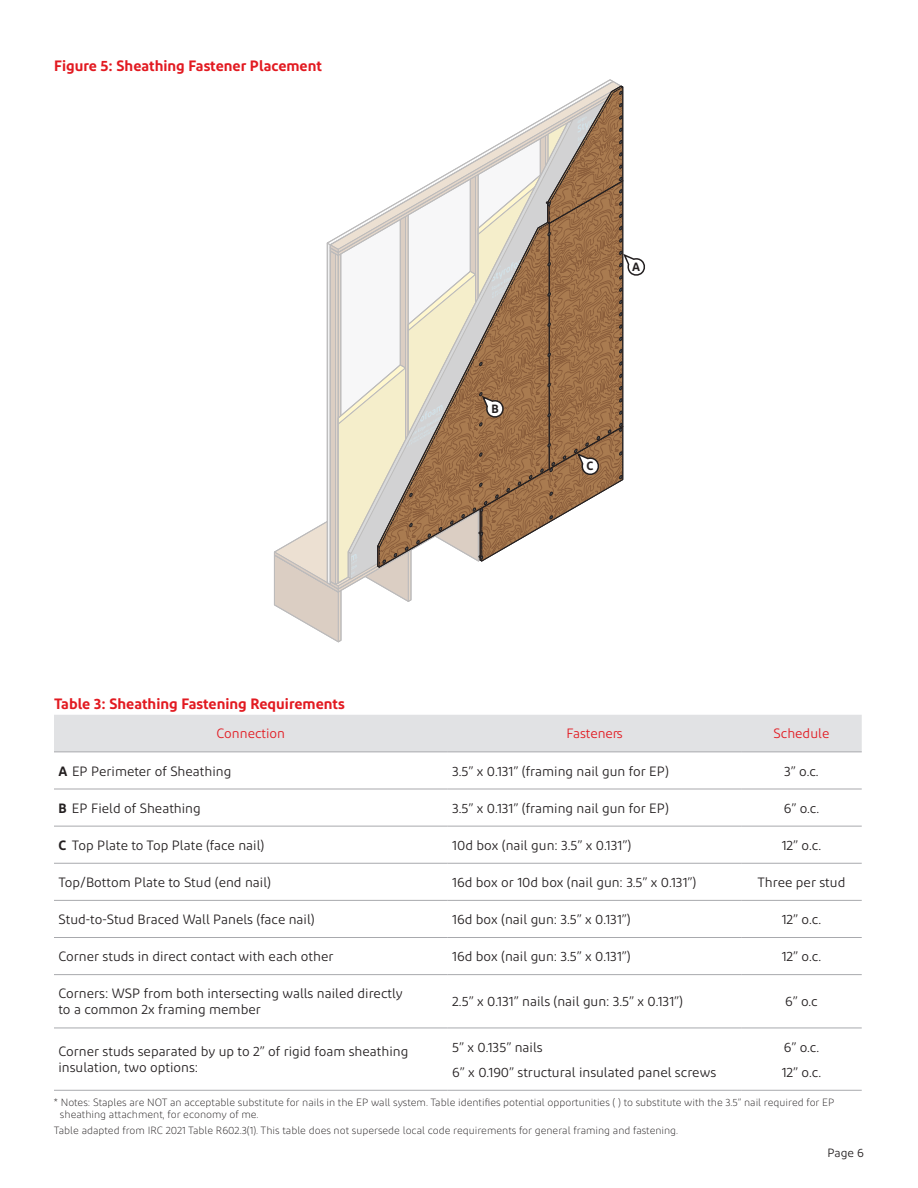
<style>
.page{position:relative;width:918px;height:1188px;background:#fff}
.page>*{position:absolute;margin:0;border:0;box-sizing:border-box;transform-origin:0 0}
.subhead_2{font:600 15px "Diodrum";color:#e21a21}
.table_body_2{font:13.5px/16.2px "Diodrum";color:#231f20}
.table_colhead_1{font:13.5px "Diodrum";color:#e21a21}
.t1{font:12px "Diodrum";color:#231f20}
.t2{font:600 12px "Diodrum";color:#231f20}
.footnote_1{font:300 10.5px/12px "Diodrum";color:#231f20}
.s1{font-weight:600}
</style>
<div class="page">
<svg style="left:274px;top:85px;width:371px;height:558px"></svg>
<div style="left:54px;top:715px;width:808px;height:37px;background:#e1e2e4"></div>
<hr style="left:54px;top:789px;width:394px;height:1px;background:#a8a9ad">
<hr style="left:448px;top:789px;width:293px;height:1px;background:#a8a9ad">
<hr style="left:741px;top:789px;width:121px;height:1px;background:#a8a9ad">
<hr style="left:54px;top:826px;width:394px;height:1px;background:#a8a9ad">
<hr style="left:448px;top:826px;width:293px;height:1px;background:#a8a9ad">
<hr style="left:741px;top:826px;width:121px;height:1px;background:#a8a9ad">
<hr style="left:54px;top:863px;width:394px;height:1px;background:#a8a9ad">
<hr style="left:448px;top:863px;width:293px;height:1px;background:#a8a9ad">
<hr style="left:741px;top:863px;width:121px;height:1px;background:#a8a9ad">
<hr style="left:54px;top:900px;width:394px;height:1px;background:#a8a9ad">
<hr style="left:448px;top:900px;width:293px;height:1px;background:#a8a9ad">
<hr style="left:741px;top:900px;width:121px;height:1px;background:#a8a9ad">
<hr style="left:54px;top:937px;width:394px;height:1px;background:#a8a9ad">
<hr style="left:448px;top:937px;width:293px;height:1px;background:#a8a9ad">
<hr style="left:741px;top:937px;width:121px;height:1px;background:#a8a9ad">
<hr style="left:54px;top:974px;width:394px;height:1px;background:#a8a9ad">
<hr style="left:448px;top:974px;width:293px;height:1px;background:#a8a9ad">
<hr style="left:741px;top:974px;width:121px;height:1px;background:#a8a9ad">
<hr style="left:54px;top:1028px;width:394px;height:1px;background:#a8a9ad">
<hr style="left:448px;top:1028px;width:293px;height:1px;background:#a8a9ad">
<hr style="left:741px;top:1028px;width:121px;height:1px;background:#a8a9ad">
<hr style="left:54px;top:1090px;width:394px;height:1px;background:#a8a9ad">
<hr style="left:448px;top:1090px;width:293px;height:1px;background:#a8a9ad">
<hr style="left:741px;top:1090px;width:121px;height:1px;background:#a8a9ad">
<hr style="left:54px;top:752px;width:394px;height:1px;background:#a8a9ad">
<hr style="left:448px;top:752px;width:293px;height:1px;background:#a8a9ad">
<hr style="left:741px;top:752px;width:121px;height:1px;background:#a8a9ad">
<p class="subhead_2" style="left:54px;top:56px;width:269px">Figure 5: Sheathing Fastener Placement</p>
<p class="t2" style="left:492px;top:401px;width:9px">B</p>
<p class="t2" style="left:632px;top:259px;width:9px">A</p>
<p class="t2" style="left:587px;top:459px;width:9px">C</p>
<p class="subhead_2" style="left:54px;top:694px;width:292px">Table 3: Sheathing Fastening Requirements</p>
<p class="table_colhead_1" style="left:217px;top:725px;width:70px">Connection</p>
<p class="table_colhead_1" style="left:566px;top:725px;width:58px">Fasteners</p>
<p class="table_colhead_1" style="left:774px;top:725px;width:57px">Schedule</p>
<p class="table_body_2" style="left:58px;top:762px;width:174px"><span class="s1">A</span> EP Perimeter of Sheathing</p>
<p class="table_body_2" style="left:452px;top:762px;width:218px">3.5” x 0.131” (framing nail gun for EP)</p>
<p class="table_body_2" style="left:784px;top:762px;width:36px">3” o.c.</p>
<p class="table_body_2" style="left:58px;top:800px;width:144px"><span class="s1">B</span> EP Field of Sheathing</p>
<p class="table_body_2" style="left:452px;top:800px;width:218px">3.5” x 0.131” (framing nail gun for EP)</p>
<p class="table_body_2" style="left:784px;top:800px;width:37px">6” o.c.</p>
<p class="table_body_2" style="left:58px;top:837px;width:207px"><span class="s1">C</span> Top Plate to Top Plate (face nail)</p>
<p class="table_body_2" style="left:452px;top:837px;width:181px">10d box (nail gun: 3.5” x 0.131”)</p>
<p class="table_body_2" style="left:782px;top:837px;width:41px">12” o.c.</p>
<p class="table_body_2" style="left:58px;top:874px;width:214px">Top/Bottom Plate to Stud (end nail)</p>
<p class="table_body_2" style="left:452px;top:874px;width:246px">16d box or 10d box (nail gun: 3.5” x 0.131”)</p>
<p class="table_body_2" style="left:757px;top:874px;width:89px">Three per stud</p>
<p class="table_body_2" style="left:58px;top:911px;width:258px">Stud-to-Stud Braced Wall Panels (face nail)</p>
<p class="table_body_2" style="left:452px;top:911px;width:180px">16d box (nail gun: 3.5” x 0.131”)</p>
<p class="table_body_2" style="left:782px;top:911px;width:41px">12” o.c.</p>
<p class="table_body_2" style="left:58px;top:948px;width:276px">Corner studs in direct contact with each other</p>
<p class="table_body_2" style="left:452px;top:948px;width:180px">16d box (nail gun: 3.5” x 0.131”)</p>
<p class="table_body_2" style="left:782px;top:948px;width:41px">12” o.c.</p>
<p class="table_body_2" style="left:58px;top:985px;width:346px">Corners: WSP from both intersecting walls nailed directly to a common 2x framing member</p>
<p class="table_body_2" style="left:452px;top:993px;width:232px">2.5” x 0.131” nails (nail gun: 3.5” x 0.131”)</p>
<p class="table_body_2" style="left:785px;top:993px;width:34px">6” o.c</p>
<p class="table_body_2" style="left:58px;top:1043px;width:351px">Corner studs separated by up to 2” of rigid foam sheathing insulation, two options:</p>
<p class="table_body_2" style="left:452px;top:1039px;width:92px">5” x 0.135” nails</p>
<p class="table_body_2" style="left:784px;top:1039px;width:37px">6” o.c.</p>
<p class="table_body_2" style="left:782px;top:1064px;width:41px">12” o.c.</p>
<p class="footnote_1" style="left:60px;top:1096px;width:776px;text-indent:-6px">* Notes: Staples are NOT an acceptable substitute for nails in the EP wall system. Table identifies potential opportunities ( ) to substitute with the 3.5” nail required for EP sheathing attachment, for economy of me.</p>
<p class="footnote_1" style="left:54px;top:1124px;width:626px">Table adapted from IRC 2021 Table R602.3(1). This table does not supersede local code requirements for general framing and fastening.</p>
<p class="table_body_2" style="left:452px;top:1064px;width:265px">6” x 0.190” structural insulated panel screws</p>
<p class="t1" style="left:828px;top:1146px;width:38px">Page 6</p>
</div>
